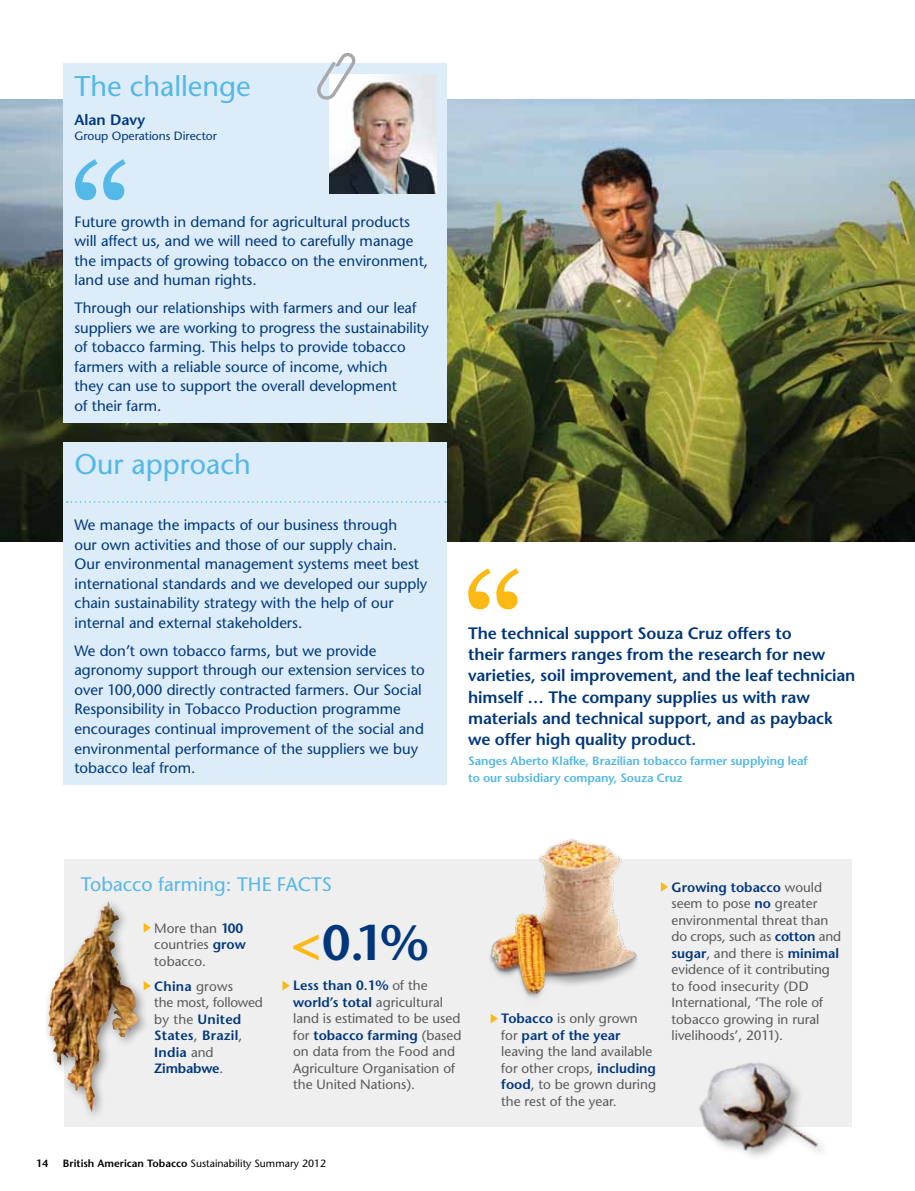
<style>
.page{position:relative;width:915px;height:1191px;background:#fff}
.page>*{position:absolute;margin:0;border:0;box-sizing:border-box;transform-origin:0 0}
.t1{font:600 49.5px "Stone Sans";color:#00377b}
.t2{font:28.5px "Stone Sans";color:#53b7e8}
.t3{font:19.5px "Stone Sans";color:#53b7e8}
.t4{font:600 16.5px/21px "Stone Sans";letter-spacing:-.01em;color:#00377b}
.t5{font:15px/19.5px "Stone Sans";color:#00377b}
.t6{font:600 15px "Stone Sans";color:#00377b}
.t7{font:13.5px/16.5px "Stone Sans";color:#58595b}
.t8{font:600 13.5px/16.5px "Stone Sans";letter-spacing:.015em;color:#00377b}
.t9{font:600 12px/16.5px "Stone Sans";letter-spacing:-.01em;color:#53b7e8}
.t10{font:12px "Stone Sans";color:#00377b}
.t11{font:10.5px "Stone Sans";color:#000}
.t12{font:600 10.5px "Stone Sans";color:#000}
.s1{font-weight:600;color:#00377b}
.s2{font-weight:400;color:#58595b}
.s3{font-weight:700;color:#fdb913}
.s4{font-weight:600}
</style>
<div class="page">
<div style="left:64px;top:859px;width:786px;height:268px;background:#efeff0"></div>
<img style="left:0;top:100px;width:914px;height:441px">
<div style="left:64px;top:442px;width:382px;height:343px;background:#dcecf9"></div>
<svg style="left:67px;top:501px;width:379px;height:2px"></svg>
<div style="left:64px;top:64px;width:382px;height:359px;background:#dcecf9"></div>
<svg style="left:75px;top:159px;width:51px;height:41px"></svg>
<svg style="left:468px;top:568px;width:50px;height:41px"></svg>
<div style="left:43px;top:897px;width:107px;height:225px;background:#000;opacity:.41"></div>
<img style="left:47px;top:902px;width:61px;height:202px">
<img style="left:699px;top:1062px;width:125px;height:95px">
<svg style="left:660px;top:882px;width:8px;height:9px"></svg>
<img style="left:490px;top:839px;width:147px;height:159px">
<svg style="left:490px;top:1013px;width:7px;height:10px"></svg>
<svg style="left:282px;top:980px;width:7px;height:10px"></svg>
<img style="left:329px;top:74px;width:107px;height:119px">
<svg style="left:317px;top:52px;width:39px;height:48px"></svg>
<h2 class="t2" style="left:74px;top:69px;width:177px">The challenge</h2>
<p class="t6" style="left:74px;top:110px;width:72px">Alan Davy</p>
<p class="t10" style="left:74px;top:128px;width:144px">Group Operations Director</p>
<p class="t5" style="left:74px;top:212px;width:355px">Future growth in demand for agricultural products will affect us, and we will need to carefully manage the impacts of growing tobacco on the environment, land use and human rights.</p>
<p class="t5" style="left:74px;top:298px;width:356px">Through our relationships with farmers and our leaf suppliers we are working to progress the sustainability of tobacco farming. This helps to provide tobacco farmers with a reliable source of income, which<br>they can use to support the overall development<br>of their farm.</p>
<h2 class="t2" style="left:74px;top:447px;width:178px">Our approach</h2>
<p class="t5" style="left:74px;top:515px;width:354px">We manage the impacts of our business through<br>our own activities and those of our supply chain.<br>Our environmental management systems meet best international standards and we developed our supply chain sustainability strategy with the help of our internal and external stakeholders.</p>
<p class="t5" style="left:74px;top:641px;width:351px">We don’t own tobacco farms, but we provide agronomy support through our extension services to over 100,000 directly contracted farmers. Our Social Responsibility in Tobacco Production programme encourages continual improvement of the social and environmental performance of the suppliers we buy tobacco leaf from.</p>
<p class="t4" style="left:468px;top:623px;width:388px">The technical support Souza Cruz offers to<br>their farmers ranges from the research for new varieties, soil improvement, and the leaf technician himself … The company supplies us with raw materials and technical support, and as payback we offer high quality product.</p>
<p class="t9" style="left:468px;top:753px;width:341px">Sanges Aberto Klafke, Brazilian tobacco farmer supplying leaf to our subsidiary company, Souza Cruz</p>
<h3 class="t3" style="left:81px;top:872px;width:252px">Tobacco farming: THE FACTS</h3>
<p class="t7" style="left:154px;top:919px;width:93px">More than <span class="s1">100 </span>countries <span class="s1">grow </span>tobacco.</p>
<p class="t8" style="left:154px;top:977px;width:110px">China <span class="s2">grows<br>the most, followed by the</span> United<br>States<span class="s2">,</span> Brazil<span class="s2">,<br></span>India <span class="s2">and<br></span>Zimbabwe<span class="s2">.</span></p>
<h1 class="t1" style="left:290px;top:912px;width:140px"><span class="s3">&lt;</span>0.1%</h1>
<p class="t7" style="left:293px;top:977px;width:170px"><span class="s1">Less than 0.1%</span> of the <span class="s1">world’s total</span> agricultural land is estimated to be used for <span class="s1">tobacco farming</span> (based on data from the Food and<br>Agriculture Organisation of the United Nations).</p>
<p class="t12" style="left:36px;top:1157px;width:14px">14</p>
<p class="t11" style="left:63px;top:1157px;width:264px"><span class="s4">British American Tobacco</span> Sustainability Summary 2012</p>
<p class="t7" style="left:501px;top:1010px;width:156px"><span class="s1">Tobacco</span> is only grown for <span class="s1">part of the year </span>leaving the land available for other crops, <span class="s1">including food</span>, to be grown during the rest of the year.</p>
<p class="t7" style="left:671px;top:878px;width:171px"><span class="s1">Growing tobacco</span> would seem to pose <span class="s1">no</span> greater environmental threat than do crops, such as <span class="s1">cotton</span> and <span class="s1">sugar</span>, and there is <span class="s1">minimal </span>evidence of it contributing to food insecurity (DD<br>International, ‘The role of tobacco growing in rural livelihoods’, 2011).</p>
</div>
